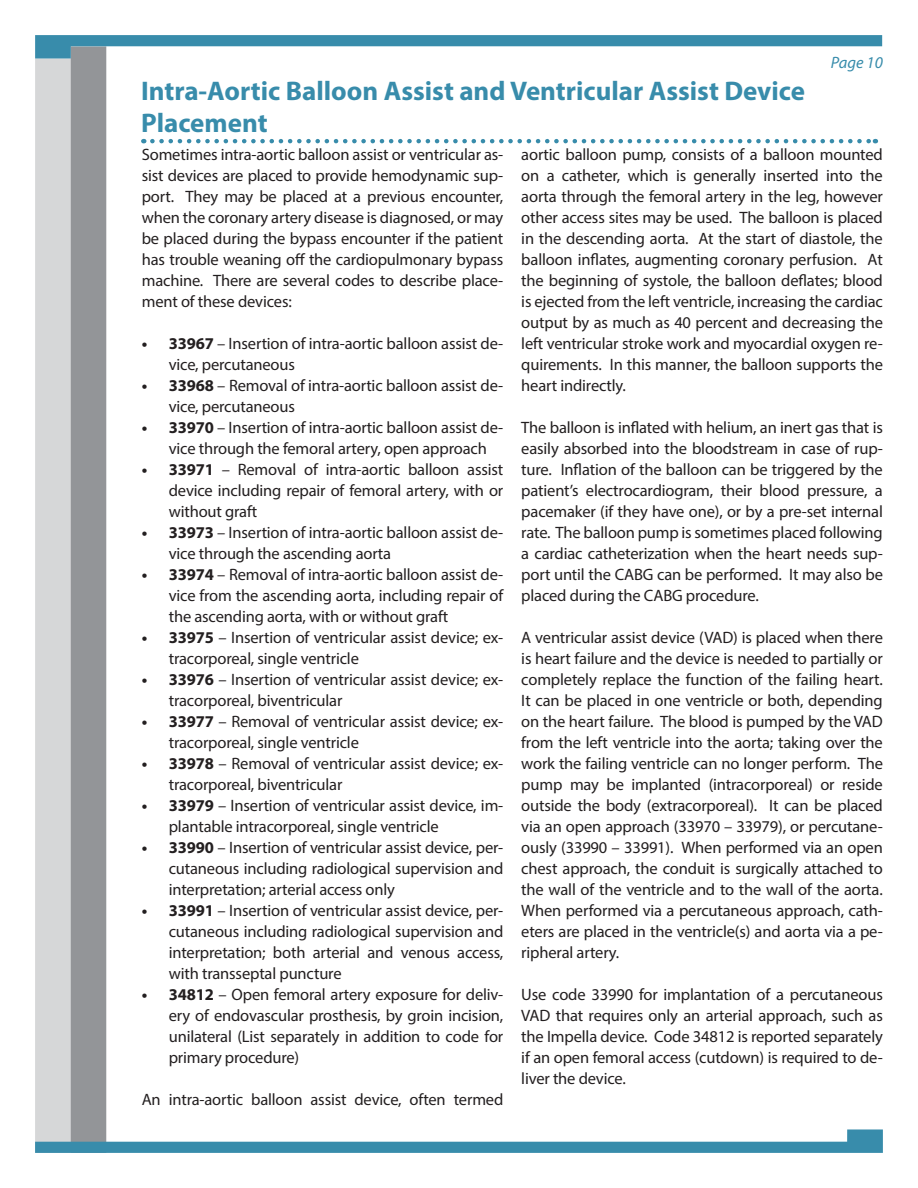
<style>
.page{position:relative;width:918px;height:1188px;background:#fff}
.page>*{position:absolute;margin:0;border:0;box-sizing:border-box;transform-origin:0 0}
.Headline{font:700 27px "Myriad Pro";color:#388cab}
.Body{font:16.5px/21px "Myriad Pro";letter-spacing:-.01em;color:#231f20;text-align:justify}
.t1{font:italic 16.5px "Myriad Pro";color:#388cab}
.s1{font-weight:700}
</style>
<div class="page">
<div style="left:35px;top:59px;width:36px;height:1094px;background:#d6d7d8"></div>
<div style="left:71px;top:46px;width:35px;height:1107px;background:#939598"></div>
<svg style="left:35px;top:35px;width:847px;height:24px"></svg>
<svg style="left:35px;top:1129px;width:848px;height:24px"></svg>
<svg style="left:152px;top:139px;width:724px;height:4px"></svg>
<p class="t1" style="left:831px;top:52px;width:53px">Page 10</p>
<p class="Headline" style="left:141px;top:73px;width:666px">Intra-Aortic Balloon Assist and Ventricular Assist Device</p>
<p class="Headline" style="left:141px;top:105px;width:128px">Placement</p>
<p class="Body" style="left:142px;top:144px;width:363px">Sometimes intra-aortic balloon assist or ventricular as&shy;sist devices are placed to provide hemodynamic sup&shy;port. They may be placed at a previous encounter, when the coronary artery disease is diagnosed, or may be placed during the bypass encounter if the patient has trouble weaning off the cardiopulmonary bypass machine. There are several codes to describe place&shy;ment of these devices:</p>
<p class="Body" style="left:169px;top:333px;width:336px;text-indent:-27px"><span class="s1">• 33967</span> – Insertion of intra-aortic balloon assist de&shy;vice, percutaneous</p>
<p class="Body" style="left:169px;top:375px;width:336px;text-indent:-27px"><span class="s1">• 33968</span> – Removal of intra-aortic balloon assist de&shy;vice, percutaneous</p>
<p class="Body" style="left:169px;top:417px;width:336px;text-indent:-27px"><span class="s1">• 33970</span> – Insertion of intra-aortic balloon assist de&shy;vice through the femoral artery, open approach</p>
<p class="Body" style="left:169px;top:459px;width:336px;text-indent:-27px"><span class="s1">• 33971</span> – Removal of intra-aortic balloon assist device including repair of femoral artery, with or without graft</p>
<p class="Body" style="left:169px;top:522px;width:336px;text-indent:-27px"><span class="s1">• 33973</span> – Insertion of intra-aortic balloon assist de&shy;vice through the ascending aorta</p>
<p class="Body" style="left:169px;top:564px;width:336px;text-indent:-27px"><span class="s1">• 33974</span> – Removal of intra-aortic balloon assist de&shy;vice from the ascending aorta, including repair of the ascending aorta, with or without graft</p>
<p class="Body" style="left:169px;top:627px;width:336px;text-indent:-27px"><span class="s1">• 33975</span> – Insertion of ventricular assist device; ex&shy;tracorporeal, single ventricle</p>
<p class="Body" style="left:169px;top:669px;width:336px;text-indent:-27px"><span class="s1">• 33976</span> – Insertion of ventricular assist device; ex&shy;tracorporeal, biventricular</p>
<p class="Body" style="left:169px;top:711px;width:336px;text-indent:-27px"><span class="s1">• 33977</span> – Removal of ventricular assist device; ex&shy;tracorporeal, single ventricle</p>
<p class="Body" style="left:169px;top:753px;width:336px;text-indent:-27px"><span class="s1">• 33978</span> – Removal of ventricular assist device; ex&shy;tracorporeal, biventricular</p>
<p class="Body" style="left:169px;top:795px;width:336px;text-indent:-27px"><span class="s1">• 33979</span> – Insertion of ventricular assist device, im&shy;plantable intracorporeal, single ventricle</p>
<p class="Body" style="left:169px;top:837px;width:336px;text-indent:-27px"><span class="s1">• 33990</span> – Insertion of ventricular assist device, per&shy;cutaneous including radiological supervision and interpretation; arterial access only</p>
<p class="Body" style="left:169px;top:900px;width:336px;text-indent:-27px"><span class="s1">• 33991</span> – Insertion of ventricular assist device, per&shy;cutaneous including radiological supervision and interpretation; both arterial and venous access, with transseptal puncture</p>
<p class="Body" style="left:169px;top:984px;width:336px;text-indent:-27px"><span class="s1">• 34812</span> – Open femoral artery exposure for deliv&shy;ery of endovascular prosthesis, by groin incision, unilateral (List separately in addition to code for primary procedure)</p>
<p class="Body" style="left:142px;top:1089px;width:363px">An intra-aortic balloon assist device, often termed</p>
<p class="Body" style="left:521px;top:144px;width:363px">aortic balloon pump, consists of a balloon mounted on a catheter, which is generally inserted into the aorta through the femoral artery in the leg, however other access sites may be used. The balloon is placed in the descending aorta. At the start of diastole, the balloon inflates, augmenting coronary perfusion. At the beginning of systole, the balloon deflates; blood is ejected from the left ventricle, increasing the cardiac output by as much as 40 percent and decreasing the left ventricular stroke work and myocardial oxygen re&shy;quirements. In this manner, the balloon supports the heart indirectly.</p>
<p class="Body" style="left:521px;top:417px;width:363px">The balloon is inflated with helium, an inert gas that is easily absorbed into the bloodstream in case of rup&shy;ture. Inflation of the balloon can be triggered by the patient’s electrocardiogram, their blood pressure, a pacemaker (if they have one), or by a pre-set internal rate. The balloon pump is sometimes placed following a cardiac catheterization when the heart needs sup&shy;port until the CABG can be performed. It may also be placed during the CABG procedure.</p>
<p class="Body" style="left:521px;top:627px;width:363px">A ventricular assist device (VAD) is placed when there is heart failure and the device is needed to partially or completely replace the function of the failing heart.<br>It can be placed in one ventricle or both, depending on the heart failure. The blood is pumped by the VAD from the left ventricle into the aorta; taking over the work the failing ventricle can no longer perform. The pump may be implanted (intracorporeal) or reside outside the body (extracorporeal). It can be placed via an open approach (33970 – 33979), or percutane&shy;ously (33990 – 33991). When performed via an open chest approach, the conduit is surgically attached to the wall of the ventricle and to the wall of the aorta.<br>When performed via a percutaneous approach, cath&shy;eters are placed in the ventricle(s) and aorta via a pe&shy;ripheral artery.</p>
<p class="Body" style="left:521px;top:984px;width:363px">Use code 33990 for implantation of a percutaneous VAD that requires only an arterial approach, such as the Impella device. Code 34812 is reported separately if an open femoral access (cutdown) is required to de&shy;liver the device.</p>
</div>
